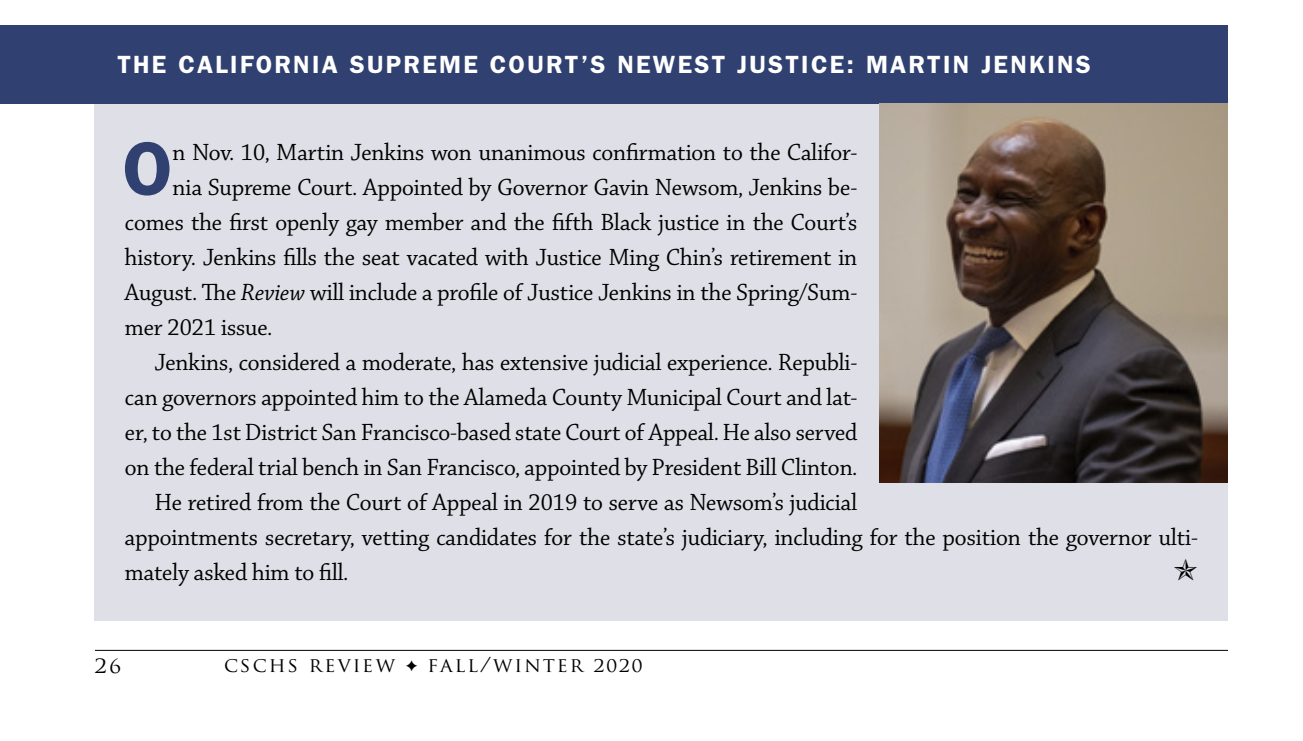
<style>
.page{position:relative;width:1303px;height:741px;background:#fff}
.page>*{position:absolute;margin:0;border:0;box-sizing:border-box;transform-origin:0 0}
.Sidebar_Chaparral{font:600 76px "ITC Franklin Gothic Std";color:#304070}
.Sidebar_Chaparral-2{font:25px/35px "Chaparral Pro Subh";color:#000;text-align:justify}
.Author_name{font:600 25px "ITC Franklin Gothic Std";letter-spacing:.09em;color:#fff}
.t1{font:22.5px "Trajan Pro";color:#000}
.t2{font:20px "Trajan Pro";letter-spacing:.1em;color:#000}
.s1{font-family:"Chaparral Pro It Subh"}
</style>
<div class="page">
<div style="left:95px;top:53px;width:1132px;height:568px;background:#dfdfe7"></div>
<div style="left:0;top:26px;width:1227px;height:78px;background:#304070"></div>
<img style="left:879px;top:103px;width:348px;height:379px">
<hr style="left:95px;top:650px;width:1132px;height:1px;background:#000">
<p class="Author_name" style="left:117px;top:50px;width:975px">THE CALIFORNIA SUPREME COURT’S NEWEST JUSTICE: MARTIN JENKINS</p>
<p class="Sidebar_Chaparral" style="left:122px;top:124px;width:52px">O</p>
<p class="Sidebar_Chaparral-2" style="left:173px;top:136px;width:686px">n Nov. 10, Martin Jenkins won unanimous confirmation to the Califor-</p>
<p class="Sidebar_Chaparral-2" style="left:173px;top:171px;width:686px">nia Supreme Court. Appointed by Governor Gavin Newsom, Jenkins be-</p>
<p class="Sidebar_Chaparral-2" style="left:125px;top:206px;width:734px">comes the first openly gay member and the fifth Black justice in the Court’s</p>
<p class="Sidebar_Chaparral-2" style="left:125px;top:241px;width:734px">history. Jenkins fills the seat vacated with Justice Ming Chin’s retirement in</p>
<p class="Sidebar_Chaparral-2" style="left:125px;top:276px;width:734px">August. The <span class="s1">Review</span> will include a profile of Justice Jenkins in the Spring/Sum-</p>
<p class="Sidebar_Chaparral-2" style="left:125px;top:311px;width:149px">mer 2021 issue.</p>
<p class="Sidebar_Chaparral-2" style="left:125px;top:346px;width:734px;text-indent:30px">Jenkins, considered a moderate, has extensive judicial experience. Republi&shy;can governors appointed him to the Alameda County Municipal Court and lat&shy;er, to the 1st District San Francisco-based state Court of Appeal. He also served on the federal trial bench in San Francisco, appointed by President Bill Clinton.</p>
<p class="Sidebar_Chaparral-2" style="left:125px;top:486px;width:1074px;text-align:left;text-indent:30px">He retired from the Court of Appeal in 2019 to serve as Newsom’s judicial<br>appointments secretary, vetting candidates for the state’s judiciary, including for the position the governor ulti&shy;mately asked him to fill.</p>
<p class="t1" style="left:95px;top:650px;width:28px">26</p>
<p class="t2" style="left:224px;top:652px;width:420px">CSCHS REVIEW ✦ FALL/WINTER 2020</p>
</div>
